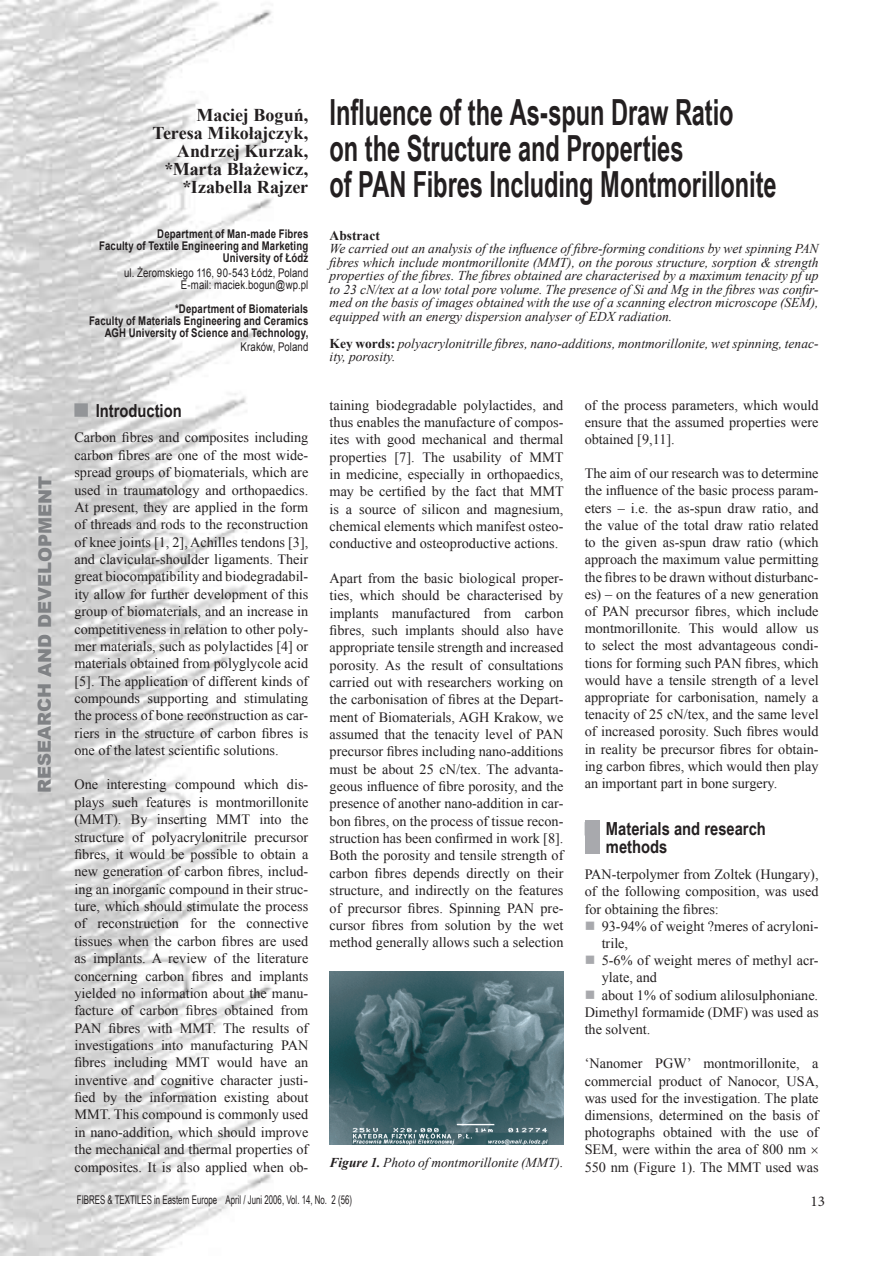
<style>
.page{position:relative;width:893px;height:1263px;background:#fff}
.page>*{position:absolute;margin:0;border:0;box-sizing:border-box;transform-origin:0 0}
.Tytuł{font:700 36px/36px "Arial Narrow";letter-spacing:-.005em;color:#231f20;scale:.8 1}
.autor{font:700 18px/18px "Times New Roman";color:#231f20;text-align:right}
.Podtytuł_1{font:700 18px/18.1px "Arial Narrow";color:#231f20}
.Podtytuł_1-2{font:900 18px "Arial";letter-spacing:-.005em;color:#808285}
.t1{font:15px "Minion Pro";color:#231f20}
.Normalny{font:14.25px/17.4px "Times New Roman";color:#231f20;text-align:justify}
.Tekst_podstawowy{font:14.25px/17.2px "Times New Roman";color:#231f20}
.abstrakt{font:italic 13.5px/13.5px "Times New Roman";color:#231f20;text-align:justify}
.Podpis{font:italic 13.5px "Times New Roman";color:#231f20}
.abstrakt-2{font:700 13.5px "Times New Roman";color:#231f20}
.adres{font:700 12px "Arial";letter-spacing:.015em;color:#231f20;scale:.8 1}
.adres-2{font:12px "Arial";letter-spacing:.01em;color:#231f20;scale:.8 1}
.t2{font:12px "Arial Narrow";color:#231f20;scale:.8 1}
.s1{color:#939598}
.s2{font-weight:700;font-style:normal}
.s3{color:#a8a9ad}
.s4{font-weight:700}
</style>
<div class="page">
<img style="left:0;top:0;width:273px;height:1255px">
<div style="left:74px;top:403px;width:14px;height:14px;border:3px solid #939598"></div>
<img style="left:330px;top:971px;width:233px;height:173px">
<div style="left:585px;top:821px;width:15px;height:33px;background:#a8a9ad"></div>
<p class="Podtytuł_1-2" style="left:32px;top:793px;width:318px;rotate:-90deg">RESEARCH AND DEVELOPMENT</p>
<p class="autor" style="left:153px;top:105px;width:157px">Maciej Boguń,<br>Teresa Mikołajczyk,<br>Andrzej Kurzak, *Marta Błażewicz, *Izabella Rajzer</p>
<p class="adres" style="left:157px;top:226px;width:190px">Department of Man-made Fibres</p>
<p class="adres" style="left:99px;top:238px;width:263px">Faculty of Textile Engineering and Marketing</p>
<p class="adres" style="left:223px;top:250px;width:108px">University of Łódź</p>
<p class="adres-2" style="left:124px;top:264px;width:232px">ul. Żeromskiego 116, 90-543 Łódż, Poland</p>
<p class="adres-2" style="left:181px;top:276px;width:161px">E-mail: maciek.bogun@wp.pl</p>
<p class="adres" style="left:175px;top:300px;width:168px">*Department of Biomaterials</p>
<p class="adres" style="left:89px;top:312px;width:275px">Faculty of Materials Engineering and Ceramics</p>
<p class="adres" style="left:105px;top:324px;width:256px">AGH University of Science and Technology,</p>
<p class="adres-2" style="left:241px;top:339px;width:86px">Kraków, Poland</p>
<p class="Podtytuł_1" style="left:74px;top:400px;width:109px"><span class="s1">■</span> Introduction</p>
<p class="Normalny" style="left:74px;top:429px;width:235px">Carbon fibres and composites including carbon fibres are one of the most wide&shy;spread groups of biomaterials, which are used in traumatology and orthopaedics.<br>At present, they are applied in the form of threads and rods to the reconstruction of knee joints [1, 2], Achilles tendons [3], and clavicular-shoulder ligaments. Their great biocompatibility and biodegradabil&shy;ity allow for further development of this group of biomaterials, and an increase in competitiveness in relation to other poly&shy;mer materials, such as polylactides [4] or materials obtained from polyglycole acid [5]. The application of different kinds of compounds supporting and stimulating the process of bone reconstruction as car&shy;riers in the structure of carbon fibres is one of the latest scientific solutions.</p>
<p class="Normalny" style="left:74px;top:776px;width:235px">One interesting compound which dis&shy;plays such features is montmorillonite (MMT). By inserting MMT into the structure of polyacrylonitrile precursor fibres, it would be possible to obtain a new generation of carbon fibres, includ&shy;ing an inorganic compound in their struc&shy;ture, which should stimulate the process of reconstruction for the connective tissues when the carbon fibres are used as implants. A review of the literature concerning carbon fibres and implants yielded no information about the manu&shy;facture of carbon fibres obtained from PAN fibres with MMT. The results of investigations into manufacturing PAN fibres including MMT would have an inventive and cognitive character justi&shy;fied by the information existing about MMT. This compound is commonly used in nano-addition, which should improve the mechanical and thermal properties of composites. It is also applied when ob-</p>
<p class="Tytuł" style="left:330px;top:93px;width:560px">Influence of the As-spun Draw Ratio<br>on the Structure and Properties<br>of PAN Fibres Including Montmorillonite</p>
<p class="abstrakt-2" style="left:330px;top:226px;width:52px">Abstract</p>
<p class="abstrakt" style="left:330px;top:241px;width:490px">We carried out an analysis of the influence of fibre-forming conditions by wet spinning PAN fibres which include montmorillonite (MMT), on the porous structure, sorption &amp; strength properties of the fibres. The fibres obtained are characterised by a maximum tenacity pf up to 23 cN/tex at a low total pore volume. The presence of Si and Mg in the fibres was confir&shy;med on the basis of images obtained with the use of a scanning electron microscope (SEM), equipped with an energy dispersion analyser of EDX radiation.</p>
<p class="abstrakt" style="left:330px;top:336px;width:490px"><span class="s2">Key words:</span> polyacrylonitrille fibres, nano-additions, montmorillonite, wet spinning, tenac&shy;ity, porosity.</p>
<p class="Normalny" style="left:330px;top:396px;width:236px">taining biodegradable polylactides, and thus enables the manufacture of compos&shy;ites with good mechanical and thermal properties [7]. The usability of MMT in medicine, especially in orthopaedics, may be certified by the fact that MMT is a source of silicon and magnesium, chemical elements which manifest osteo&shy;conductive and osteoproductive actions.</p>
<p class="Normalny" style="left:330px;top:569px;width:235px">Apart from the basic biological proper&shy;ties, which should be characterised by implants manufactured from carbon fibres, such implants should also have appropriate tensile strength and increased porosity. As the result of consultations carried out with researchers working on the carbonisation of fibres at the Depart&shy;ment of Biomaterials, AGH Krakow, we assumed that the tenacity level of PAN precursor fibres including nano-additions must be about 25 cN/tex. The advanta&shy;geous influence of fibre porosity, and the presence of another nano-addition in car&shy;bon fibres, on the process of tissue recon&shy;struction has been confirmed in work [8].<br>Both the porosity and tensile strength of carbon fibres depends directly on their structure, and indirectly on the features of precursor fibres. Spinning PAN pre&shy;cursor fibres from solution by the wet method generally allows such a selection</p>
<p class="Normalny" style="left:585px;top:396px;width:235px">of the process parameters, which would ensure that the assumed properties were obtained [9,11].</p>
<p class="Normalny" style="left:585px;top:465px;width:235px">The aim of our research was to determine the influence of the basic process param&shy;eters – i.e. the as-spun draw ratio, and the value of the total draw ratio related to the given as-spun draw ratio (which approach the maximum value permitting the fibres to be drawn without disturbanc&shy;es) – on the features of a new generation of PAN precursor fibres, which include montmorillonite. This would allow us to select the most advantageous condi&shy;tions for forming such PAN fibres, which would have a tensile strength of a level appropriate for carbonisation, namely a tenacity of 25 cN/tex, and the same level of increased porosity. Such fibres would in reality be precursor fibres for obtain&shy;ing carbon fibres, which would then play an important part in bone surgery.</p>
<p class="Podtytuł_1" style="left:606px;top:819px;width:161px;text-indent:-21px"><span class="s1">■</span> Materials and research methods</p>
<p class="Normalny" style="left:585px;top:865px;width:235px">PAN-terpolymer from Zoltek (Hungary), of the following composition, was used for obtaining the fibres:</p>
<p class="Normalny" style="left:602px;top:917px;width:218px;text-indent:-17px"><span class="s3">■</span> 93-94% of weight ?meres of acryloni&shy;trile,</p>
<p class="Normalny" style="left:602px;top:951px;width:218px;text-indent:-17px"><span class="s3">■</span> 5-6% of weight meres of methyl acr&shy;ylate, and</p>
<p class="Normalny" style="left:585px;top:986px;width:235px"><span class="s3">■</span> about 1% of sodium alilosulphoniane.</p>
<p class="Tekst_podstawowy" style="left:585px;top:1003px;width:235px">Dimethyl formamide (DMF) was used as the solvent.</p>
<p class="Tekst_podstawowy" style="left:585px;top:1055px;width:235px;text-align:justify">‘Nanomer PGW’ montmorillonite, a commercial product of Nanocor, USA, was used for the investigation. The plate dimensions, determined on the basis of photographs obtained with the use of SEM, were within the area of 800 nm</p>
<p class="Podpis" style="left:329px;top:1153px;width:235px"><span class="s4">Figure 1.</span> Photo of montmorillonite (MMT).</p>
<p class="Tekst_podstawowy" style="left:585px;top:1158px;width:235px">550 nm (Figure 1). The MMT used was</p>
<p class="t2" style="left:77px;top:1191px;width:345px">FIBRES &amp; TEXTILES in Eastern Europe April / Juni 2006, Vol. 14, No. 2 (56)</p>
<p class="t1" style="left:810px;top:1192px;width:16px">13</p>
</div>
